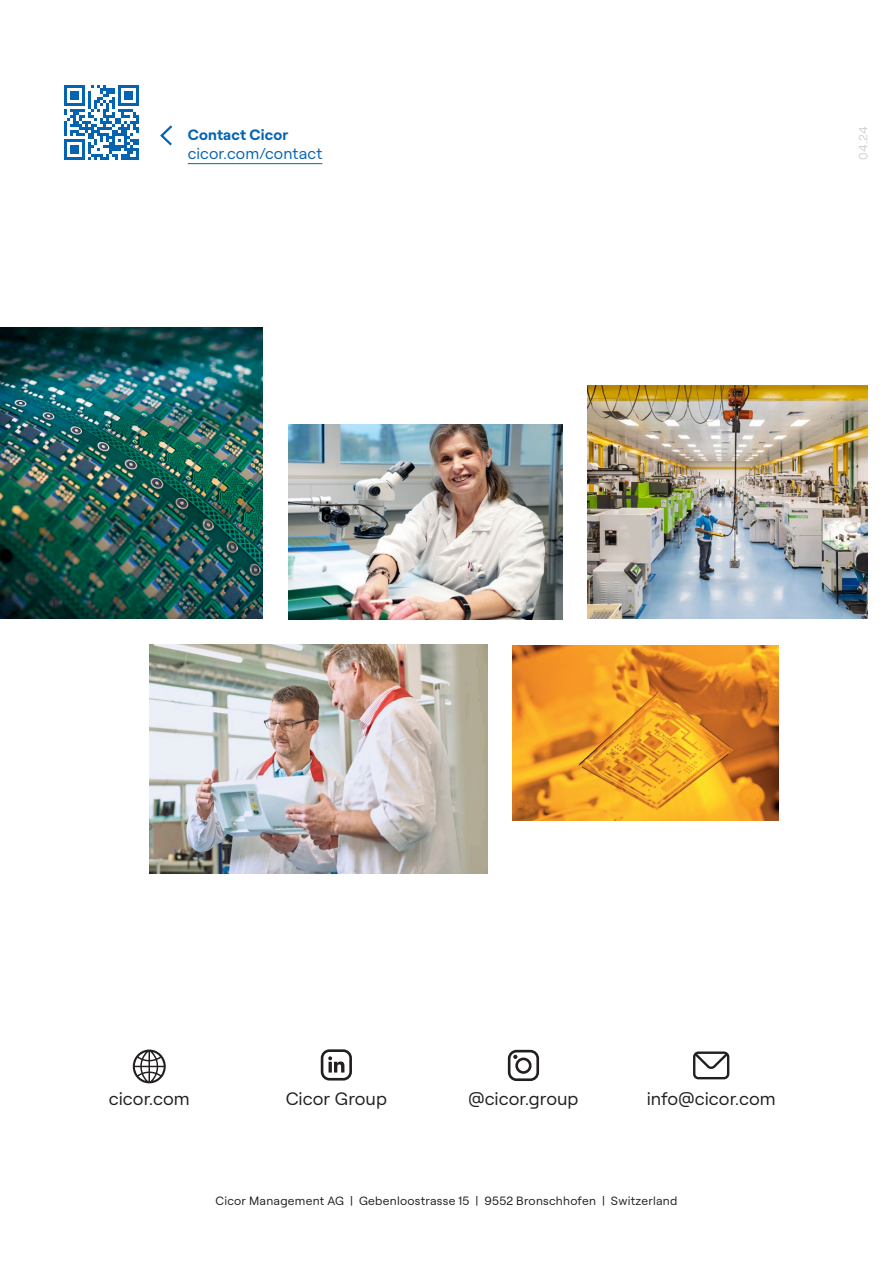
<style>
.page{position:relative;width:893px;height:1263px;background:#fff}
.page>*{position:absolute;margin:0;border:0;box-sizing:border-box;transform-origin:0 0}
.t1{font:18px "Roobert PRO";color:#231f20}
.t2{font:15.75px "Roobert PRO";letter-spacing:.01em;color:#0464b1}
.t3{font:700 15px "Roobert PRO";letter-spacing:.015em;color:#0464b1}
.t4{font:12px "Roobert PRO";letter-spacing:.02em;color:#231f20}
.t5{font:12px "Roobert PRO";color:#d1d2d4}
</style>
<div class="page">
<img style="left:0;top:327px;width:263px;height:292px">
<svg style="left:64px;top:85px;width:74px;height:75px"></svg>
<hr style="left:188px;top:163px;width:134px;height:1px;background:#0464b1">
<svg style="left:160px;top:125px;width:13px;height:21px"></svg>
<svg style="left:133px;top:1049px;width:33px;height:34px"></svg>
<div style="left:321px;top:1049px;width:31px;height:31px;border:3px solid #231f20;border-radius:7px"></div>
<div style="left:508px;top:1050px;width:31px;height:31px;border:3px solid #231f20;border-radius:7px"></div>
<div style="left:515px;top:1057px;width:17px;height:17px;border:3px solid #231f20;border-radius:50%"></div>
<svg style="left:513px;top:1055px;width:4px;height:4px"></svg>
<svg style="left:328px;top:1056px;width:16px;height:16px"></svg>
<img style="left:588px;top:386px;width:279px;height:232px">
<img style="left:513px;top:645px;width:265px;height:176px">
<img style="left:288px;top:424px;width:274px;height:196px">
<img style="left:149px;top:644px;width:338px;height:229px">
<div style="left:693px;top:1051px;width:36px;height:28px;border:2px solid #231f20;border-radius:4px"></div>
<svg style="left:693px;top:1051px;width:37px;height:20px"></svg>
<p class="t3" style="left:188px;top:123px;width:102px">Contact Cicor</p>
<h2 class="t2" style="left:188px;top:142px;width:136px">cicor.com/contact</h2>
<p class="t5" style="left:855px;top:160px;width:35px;rotate:-90deg">04.24</p>
<h1 class="t1" style="left:109px;top:1086px;width:82px">cicor.com</h1>
<h1 class="t1" style="left:286px;top:1086px;width:103px">Cicor Group</h1>
<h1 class="t1" style="left:468px;top:1086px;width:112px">@cicor.group</h1>
<h1 class="t1" style="left:647px;top:1086px;width:130px">info@cicor.com</h1>
<p class="t4" style="left:216px;top:1192px;width:463px">Cicor Management AG | Gebenloostrasse 15 | 9552 Bronschhofen | Switzerland</p>
</div>
